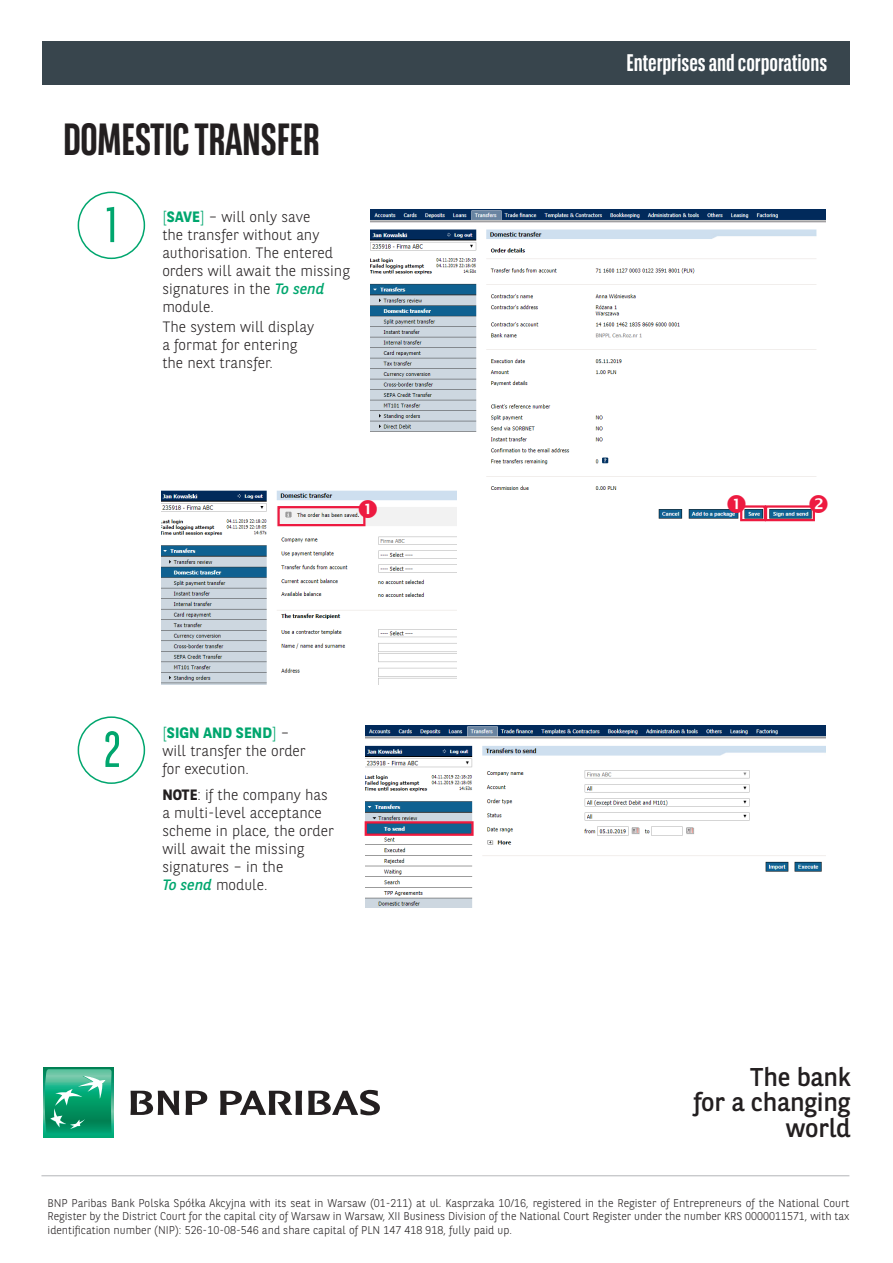
<style>
.page{position:relative;width:893px;height:1263px;background:#fff}
.page>*{position:absolute;margin:0;border:0;box-sizing:border-box;transform-origin:0 0}
.t1{font:50.4px "BNPP Sans Condensed";color:#00a66e}
.t2{font:700 45px "BNPP Sans Condensed";letter-spacing:-.01em;color:#231f20}
.t3{font:25.65px/25.7px "BNPP Sans";letter-spacing:-.01em;color:#231f20;text-align:right}
.t4{font:700 24px "BNPP Sans Condensed";color:#fff}
.t5{font:300 15px/18px "BNPP Sans";color:#231f20}
.t6{font:300 11.25px/13.5px "BNPP Sans";color:#231f20;text-align:justify}
.s1{color:#00a66e}
.s2{font-weight:700;color:#00a66e}
.s3{font-weight:400;font-style:italic;color:#00a66e}
.s4{font-weight:700}
</style>
<div class="page">
<svg style="left:43px;top:1068px;width:70px;height:69px"></svg>
<svg style="left:45px;top:1069px;width:67px;height:66px"></svg>
<svg style="left:130px;top:1091px;width:49px;height:24px"></svg>
<svg style="left:186px;top:1091px;width:21px;height:24px"></svg>
<svg style="left:220px;top:1091px;width:82px;height:24px"></svg>
<svg style="left:308px;top:1090px;width:72px;height:25px"></svg>
<hr style="left:41px;top:1175px;width:808px;height:1px;background:#bcbdc0">
<svg style="left:78px;top:192px;width:67px;height:67px"></svg>
<svg style="left:78px;top:716px;width:67px;height:68px"></svg>
<div style="left:43px;top:41px;width:807px;height:44px;background:#38454d"></div>
<img style="left:371px;top:210px;width:454px;height:310px">
<img style="left:162px;top:485px;width:294px;height:200px">
<div style="left:740px;top:505px;width:26px;height:16px;border:2px solid #ed1a40"></div>
<div style="left:765px;top:505px;width:50px;height:16px;border:2px solid #ed1a40"></div>
<div style="left:277px;top:506px;width:88px;height:20px;border:2px solid #ed1a40"></div>
<img style="left:366px;top:726px;width:459px;height:181px">
<div style="left:365px;top:821px;width:109px;height:15px;border:2px solid #ed1a40"></div>
<svg style="left:359px;top:499px;width:18px;height:19px"></svg>
<svg style="left:727px;top:495px;width:19px;height:18px"></svg>
<svg style="left:810px;top:495px;width:15px;height:18px"></svg>
<p class="t2" style="left:63px;top:113px;width:258px">DOMESTIC TRANSFER</p>
<p class="t1" style="left:106px;top:193px;width:12px">1</p>
<p class="t5" style="left:162px;top:207px;width:189px"><span class="s1">[</span><span class="s2">SAVE</span><span class="s1">]</span> – will only save<br>the transfer without any authorisation. The entered orders will await the missing signatures in the <span class="s3">To send </span>module.</p>
<p class="t5" style="left:162px;top:317px;width:153px">The system will display a format for entering the next transfer.</p>
<p class="t1" style="left:104px;top:718px;width:19px">2</p>
<p class="t5" style="left:162px;top:723px;width:145px"><span class="s1">[</span><span class="s2">SIGN AND SEND</span><span class="s1">]</span> – will transfer the order for execution.</p>
<p class="t5" style="left:162px;top:785px;width:173px"><span class="s4">NOTE</span>: if the company has a multi-level acceptance scheme in place, the order will await the missing signatures – in the<br><span class="s3">To send</span> module.</p>
<p class="t4" style="left:626px;top:48px;width:202px">Enterprises and corporations</p>
<p class="t3" style="left:693px;top:1063px;width:159px">The bank<br>for a changing world</p>
<p class="t6" style="left:48px;top:1195px;width:803px">BNP Paribas Bank Polska Spółka Akcyjna with its seat in Warsaw (01-211) at ul. Kasprzaka 10/16, registered in the Register of Entrepreneurs of the National Court Register by the District Court for the capital city of Warsaw in Warsaw, XII Business Division of the National Court Register under the number KRS 0000011571, with tax identification number (NIP): 526-10-08-546 and share capital of PLN 147 418 918, fully paid up.</p>
</div>
